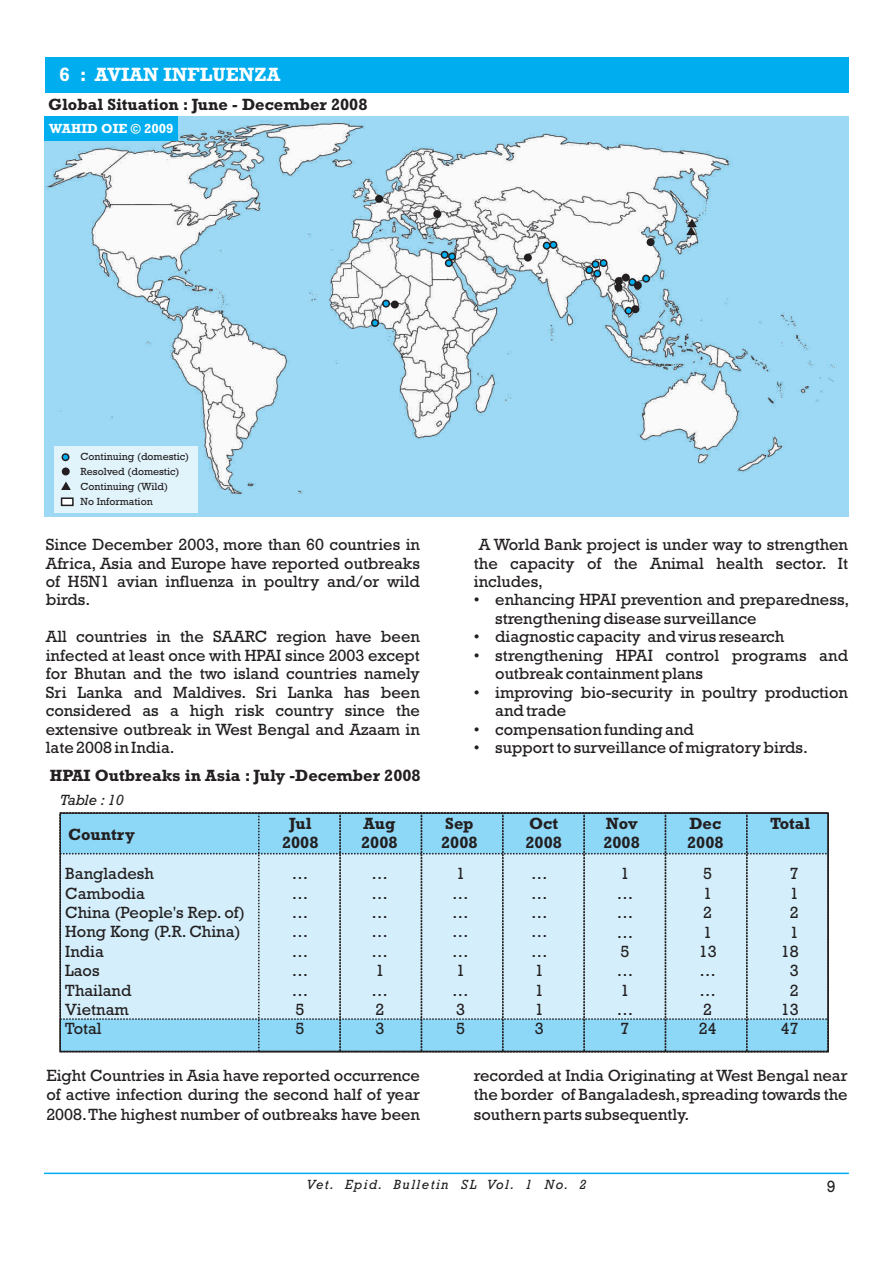
<style>
.page{position:relative;width:893px;height:1263px;background:#fff}
.page>*{position:absolute;margin:0;border:0;box-sizing:border-box;transform-origin:0 0}
.t1{font:700 19.5px "Rockwell";color:#fff}
.t2{font:16.5px/19.4px "Rockwell";color:#231f20}
.t3{font:700 16.5px/19.4px "Rockwell";color:#231f20}
.t4{font:italic 15px "Rockwell";color:#231f20}
.t5{font:italic 13.5px "Rockwell";letter-spacing:.105em;color:#231f20}
.t6{font:700 13.35px "Rockwell";color:#fff}
.t7{font:10.5px/15.1px "Rockwell";color:#231f20}
</style>
<div class="page">
<div style="left:61px;top:855px;width:766px;height:162px;background:#d4effb"></div>
<img style="left:44px;top:117px;width:805px;height:399px">
<div style="left:44px;top:117px;width:133px;height:24px;background:#00aeef"></div>
<svg style="left:686px;top:219px;width:11px;height:16px"></svg>
<div style="left:647px;top:238px;width:8px;height:8px;background:#231f20;border:1px solid #231f20;border-radius:50%"></div>
<div style="left:642px;top:275px;width:8px;height:8px;background:#00aeef;border:1px solid #231f20;border-radius:50%"></div>
<svg style="left:628px;top:278px;width:8px;height:8px"></svg>
<svg style="left:625px;top:307px;width:8px;height:8px"></svg>
<div style="left:600px;top:259px;width:7px;height:8px;background:#00aeef;border:1px solid #231f20;border-radius:50%"></div>
<svg style="left:591px;top:260px;width:8px;height:8px"></svg>
<svg style="left:593px;top:270px;width:8px;height:8px"></svg>
<svg style="left:585px;top:266px;width:8px;height:8px"></svg>
<div style="left:634px;top:281px;width:8px;height:8px;background:#231f20;border:1px solid #231f20;border-radius:50%"></div>
<div style="left:622px;top:274px;width:8px;height:8px;background:#231f20;border:1px solid #231f20;border-radius:50%"></div>
<div style="left:615px;top:277px;width:8px;height:8px;background:#231f20;border:1px solid #231f20;border-radius:50%"></div>
<div style="left:615px;top:283px;width:7px;height:8px;background:#231f20;border:1px solid #231f20;border-radius:50%"></div>
<div style="left:631px;top:305px;width:8px;height:8px;background:#231f20;border:1px solid #231f20;border-radius:50%"></div>
<div style="left:524px;top:254px;width:8px;height:8px;background:#231f20;border:1px solid #231f20;border-radius:50%"></div>
<svg style="left:543px;top:242px;width:8px;height:8px"></svg>
<svg style="left:549px;top:241px;width:8px;height:8px"></svg>
<div style="left:448px;top:253px;width:8px;height:7px;background:#00aeef;border:1px solid #231f20;border-radius:50%"></div>
<div style="left:433px;top:210px;width:8px;height:8px;background:#231f20;border:1px solid #231f20;border-radius:50%"></div>
<div style="left:375px;top:195px;width:8px;height:8px;background:#231f20;border:1px solid #231f20;border-radius:50%"></div>
<svg style="left:441px;top:251px;width:8px;height:8px"></svg>
<svg style="left:445px;top:259px;width:8px;height:8px"></svg>
<div style="left:382px;top:300px;width:8px;height:8px;background:#00aeef;border:1px solid #231f20;border-radius:50%"></div>
<svg style="left:371px;top:319px;width:8px;height:8px"></svg>
<div style="left:391px;top:301px;width:8px;height:7px;background:#231f20;border:1px solid #231f20;border-radius:50%"></div>
<div style="left:54px;top:446px;width:144px;height:67px;background:#e1f4fc"></div>
<svg style="left:61px;top:481px;width:10px;height:9px"></svg>
<div style="left:62px;top:467px;width:8px;height:8px;background:#231f20;border:1px solid #231f20;border-radius:50%"></div>
<div style="left:62px;top:453px;width:7px;height:8px;background:#00aeef;border:1px solid #231f20;border-radius:50%"></div>
<svg style="left:60px;top:497px;width:14px;height:10px"></svg>
<div style="left:44px;top:57px;width:804px;height:36px;background:#00aeef"></div>
<svg style="left:59px;top:1017px;width:770px;height:36px"></svg>
<div style="left:61px;top:814px;width:766px;height:41px;background:#8dd7f7"></div>
<div style="left:665px;top:812px;width:82px;height:240px;border:1px dashed #231f20"></div>
<div style="left:583px;top:812px;width:83px;height:240px;border:1px dashed #231f20"></div>
<div style="left:502px;top:812px;width:83px;height:240px;border:1px dashed #231f20"></div>
<div style="left:421px;top:812px;width:83px;height:240px;border:1px dashed #231f20"></div>
<div style="left:339px;top:812px;width:83px;height:240px;border:1px dashed #231f20"></div>
<div style="left:258px;top:812px;width:83px;height:240px;border:1px dashed #231f20"></div>
<hr style="left:44px;top:1172px;width:805px;height:2px;background:#00aeef">
<div style="left:59px;top:812px;width:770px;height:240px;border:1px solid #231f20"></div>
<p class="t1" style="left:59px;top:68px;width:223px">6 : AVIAN INFLUENZA</p>
<p class="t3" style="left:48px;top:96px;width:321px">Global Situation : June - December 2008</p>
<p class="t6" style="left:49px;top:124px;width:126px">WAHID OIE © 2009</p>
<p class="t7" style="left:81px;top:449px;width:110px">Continuing (domestic)<br>Resolved (domestic)<br>Continuing (Wild)<br>No Information</p>
<p class="t2" style="left:46px;top:536px;width:376px">Since December 2003, more than 60 countries in</p>
<p class="t2" style="left:479px;top:536px;width:371px">A World Bank project is under way to strengthen</p>
<p class="t2" style="left:46px;top:555px;width:376px">Africa, Asia and Europe have reported outbreaks</p>
<p class="t2" style="left:474px;top:555px;width:376px">the capacity of the Animal health sector. It</p>
<p class="t2" style="left:46px;top:573px;width:376px">of H5N1 avian influenza in poultry and/or wild</p>
<p class="t2" style="left:474px;top:573px;width:71px">includes,</p>
<p class="t2" style="left:46px;top:592px;width:46px">birds.</p>
<p class="t2" style="left:495px;top:592px;width:356px;line-height:18.5px;text-indent:-21px">• enhancing HPAI prevention and preparedness, strengthening disease surveillance</p>
<p class="t2" style="left:46px;top:629px;width:376px">All countries in the SAARC region have been</p>
<p class="t2" style="left:474px;top:629px;width:312px">• diagnostic capacity and virus research</p>
<p class="t2" style="left:46px;top:647px;width:376px">infected at least once with HPAI since 2003 except</p>
<p class="t2" style="left:474px;top:647px;width:376px">• strengthening HPAI control programs and</p>
<p class="t2" style="left:46px;top:666px;width:376px">for Bhutan and the two island countries namely</p>
<p class="t2" style="left:495px;top:666px;width:209px">outbreak containment plans</p>
<p class="t2" style="left:46px;top:684px;width:376px">Sri Lanka and Maldives. Sri Lanka has been</p>
<p class="t2" style="left:474px;top:684px;width:376px">• improving bio-security in poultry production</p>
<p class="t2" style="left:46px;top:703px;width:376px">considered as a high risk country since the</p>
<p class="t2" style="left:495px;top:703px;width:72px">and trade</p>
<p class="t2" style="left:46px;top:721px;width:376px">extensive outbreak in West Bengal and Azaam in</p>
<p class="t2" style="left:474px;top:721px;width:221px">• compensation funding and</p>
<p class="t2" style="left:46px;top:739px;width:130px">late 2008 in India.</p>
<p class="t2" style="left:474px;top:739px;width:336px">• support to surveillance of migratory birds.</p>
<p class="t3" style="left:50px;top:768px;width:372px">HPAI Outbreaks in Asia : July -December 2008</p>
<p class="t4" style="left:60px;top:795px;width:65px">Table : 10</p>
<p class="t3" style="left:68px;top:827px;width:68px">Country</p>
<p class="t2" style="left:65px;top:866px;width:181px">Bangladesh<br>Cambodia<br>China (People's Rep. of)<br>Hong Kong (P.R. China)<br>India<br>Laos<br>Thailand<br>Vietnam<br>Total</p>
<p class="t3" style="left:282px;top:815px;width:38px;text-align:center">Jul<br>2008</p>
<p class="t3" style="left:361px;top:815px;width:38px">Aug<br>2008</p>
<p class="t3" style="left:441px;top:815px;width:38px">Sep<br>2008</p>
<p class="t3" style="left:525px;top:815px;width:38px">Oct<br>2008</p>
<p class="t3" style="left:603px;top:815px;width:38px">Nov<br>2008</p>
<p class="t3" style="left:687px;top:815px;width:38px">Dec<br>2008</p>
<p class="t3" style="left:770px;top:815px;width:42px">Total</p>
<p class="t2" style="left:292px;top:866px;width:18px">… … … … … … …<br>5<br>5</p>
<p class="t2" style="left:372px;top:866px;width:18px">… … … … …<br>1 …<br>2<br>3</p>
<p class="t2" style="left:452px;top:866px;width:18px">1 … … … …<br>1 …<br>3<br>5</p>
<p class="t2" style="left:531px;top:866px;width:18px">… … … … …<br>1<br>1<br>1<br>3</p>
<p class="t2" style="left:617px;top:866px;width:18px">1 … … …<br>5 …<br>1 …<br>7</p>
<p class="t2" style="left:699px;top:866px;width:19px">5<br>1<br>2<br>1<br>13 … …<br>2<br>24</p>
<p class="t2" style="left:781px;top:866px;width:19px;text-align:center">7<br>1<br>2<br>1<br>18<br>3<br>2<br>13<br>47</p>
<p class="t2" style="left:46px;top:1067px;width:375px">Eight Countries in Asia have reported occurrence</p>
<p class="t2" style="left:474px;top:1067px;width:375px">recorded at India Originating at West Bengal near</p>
<p class="t2" style="left:46px;top:1087px;width:375px">of active infection during the second half of year</p>
<p class="t2" style="left:474px;top:1087px;width:375px">the border of Bangaladesh,spreading towards the</p>
<p class="t2" style="left:46px;top:1106px;width:375px">2008.The highest number of outbreaks have been</p>
<p class="t2" style="left:474px;top:1106px;width:217px">southern parts subsequently.</p>
<p class="t5" style="left:307px;top:1179px;width:281px">Vet. Epid. Bulletin SL Vol. 1 No. 2</p>
<p class="t2" style="left:827px;top:1178px;width:10px">9</p>
</div>
